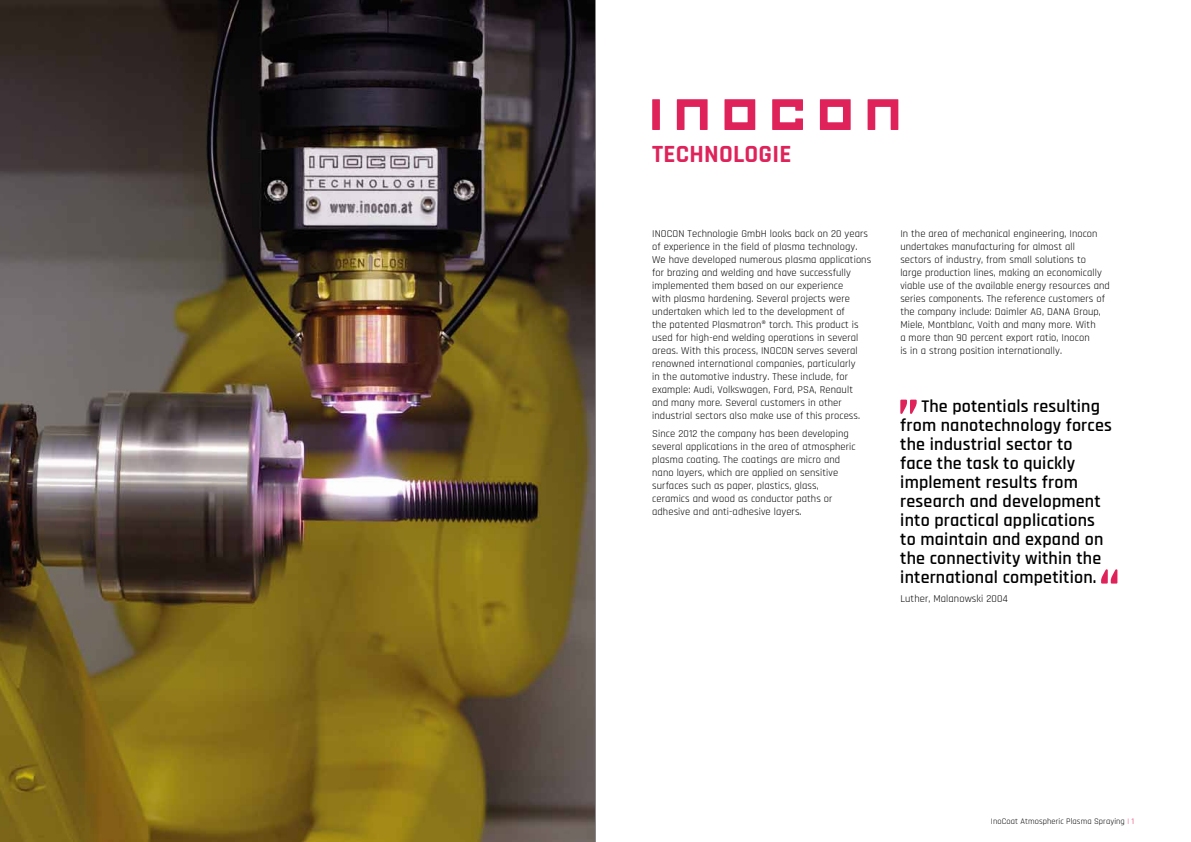
<style>
.page{position:relative;width:1191px;height:842px;background:#fff}
.page>*{position:absolute;margin:0;border:0;box-sizing:border-box;transform-origin:0 0}
.t1{font:700 25px "Rajdhani";letter-spacing:.01em;color:#df235a}
.t2{font:600 18px/19px "Rajdhani";letter-spacing:.01em;color:#000}
.t3{font:10.5px/13px "Rajdhani";letter-spacing:.01em;color:#000}
.t4{font:8.5px "Rajdhani";letter-spacing:.01em;color:#000}
.s1{color:#df235a}
</style>
<div class="page">
<svg style="left:652px;top:99px;width:246px;height:31px"></svg>
<svg style="left:900px;top:400px;width:16px;height:14px"></svg>
<svg style="left:1101px;top:569px;width:16px;height:15px"></svg>
<img style="left:0;top:0;width:595px;height:842px">
<hr style="left:595px;top:0;width:1px;height:842px;background:#878787">
<h1 class="t1" style="left:652px;top:139px;width:141px">TECHNOLOGIE</h1>
<p class="t3" style="left:652px;top:227px;width:220px">INOCON Technologie GmbH looks back on 20 years of experience in the field of plasma technology.<br>We have developed numerous plasma applications for brazing and welding and have successfully implemented them based on our experience<br>with plasma hardening. Several projects were undertaken which led to the development of<br>the patented Plasmatron® torch. This product is used for high-end welding operations in several areas. With this process, INOCON serves several renowned international companies, particularly<br>in the automotive industry. These include, for example: Audi, Volkswagen, Ford, PSA, Renault and many more. Several customers in other industrial sectors also make use of this process.</p>
<p class="t3" style="left:652px;top:428px;width:205px">Since 2012 the company has been developing several applications in the area of atmospheric plasma coating. The coatings are micro and nano layers, which are applied on sensitive surfaces such as paper, plastics, glass, ceramics and wood as conductor paths or adhesive and anti-adhesive layers.</p>
<p class="t3" style="left:900px;top:227px;width:211px">In the area of mechanical engineering, Inocon undertakes manufacturing for almost all<br>sectors of industry, from small solutions to large production lines, making an economically viable use of the available energy resources and series components. The reference customers of the company include: Daimler AG, DANA Group, Miele, Montblanc, Voith and many more. With<br>a more than 90 percent export ratio, Inocon<br>is in a strong position internationally.</p>
<p class="t2" style="left:900px;top:397px;width:213px;text-indent:21px">The potentials resulting from nanotechnology forces the industrial sector to<br>face the task to quickly implement results from research and development into practical applications to maintain and expand on the connectivity within the international competition.</p>
<p class="t3" style="left:900px;top:592px;width:109px">Luther, Malanowski 2004</p>
<p class="t4" style="left:991px;top:816px;width:145px">InoCoat Atmospheric Plasma Spraying <span class="s1">| 1</span></p>
</div>
